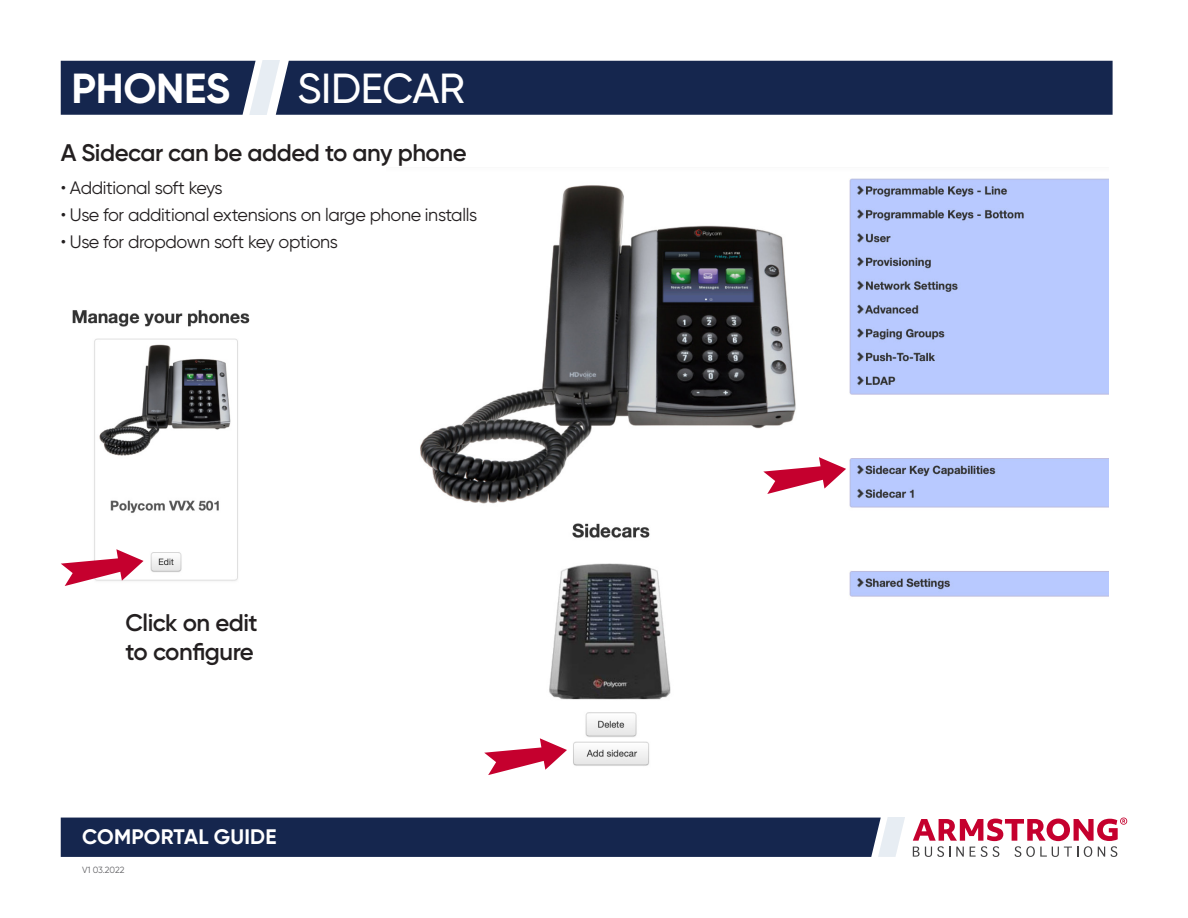
<style>
.page{position:relative;width:1188px;height:918px;background:#fff}
.page>*{position:absolute;margin:0;border:0;box-sizing:border-box;transform-origin:0 0}
.t1{font:500 42px "Gilroy";letter-spacing:-.015em;color:#fff}
.t2{font:700 42px "Gilroy";letter-spacing:-.01em;color:#fff}
.t3{font:600 24px/28.8px "Gilroy";letter-spacing:-.02em;color:#231f20}
.t4{font:700 21px "Gilroy";letter-spacing:.01em;color:#fff}
.t5{font:18px "Gilroy";letter-spacing:-.02em;color:#231f20}
.t6{font:9px "Gilroy";letter-spacing:-.01em;color:#636366}
</style>
<div class="page">
<svg style="left:61px;top:818px;width:1066px;height:39px;background:#464869"></svg>
<img style="left:420px;top:178px;width:689px;height:588px">
<svg style="left:61px;top:61px;width:215px;height:54px;background:#314063"></svg>
<div style="left:276px;top:61px;width:837px;height:54px;background:#15264e"></div>
<img style="left:72px;top:310px;width:178px;height:271px">
<svg style="left:61px;top:549px;width:83px;height:37px"></svg>
<svg style="left:484px;top:738px;width:83px;height:37px"></svg>
<svg style="left:763px;top:457px;width:83px;height:37px"></svg>
<p class="t2" style="left:71px;top:62px;width:160px">PHONES</p>
<p class="t1" style="left:298px;top:63px;width:169px">SIDECAR</p>
<p class="t3" style="left:61px;top:138px;width:407px">A Sidecar can be added to any phone</p>
<p class="t5" style="left:61px;top:176px;width:163px">• Additional soft keys</p>
<p class="t5" style="left:61px;top:203px;width:418px">• Use for additional extensions on large phone installs</p>
<p class="t5" style="left:61px;top:230px;width:279px">• Use for dropdown soft key options</p>
<p class="t3" style="left:126px;top:608px;width:134px">Click on edit to configure</p>
<p class="t4" style="left:82px;top:824px;width:196px">COMPORTAL GUIDE</p>
<p class="t6" style="left:82px;top:864px;width:44px">V1 03.2022</p>
</div>
